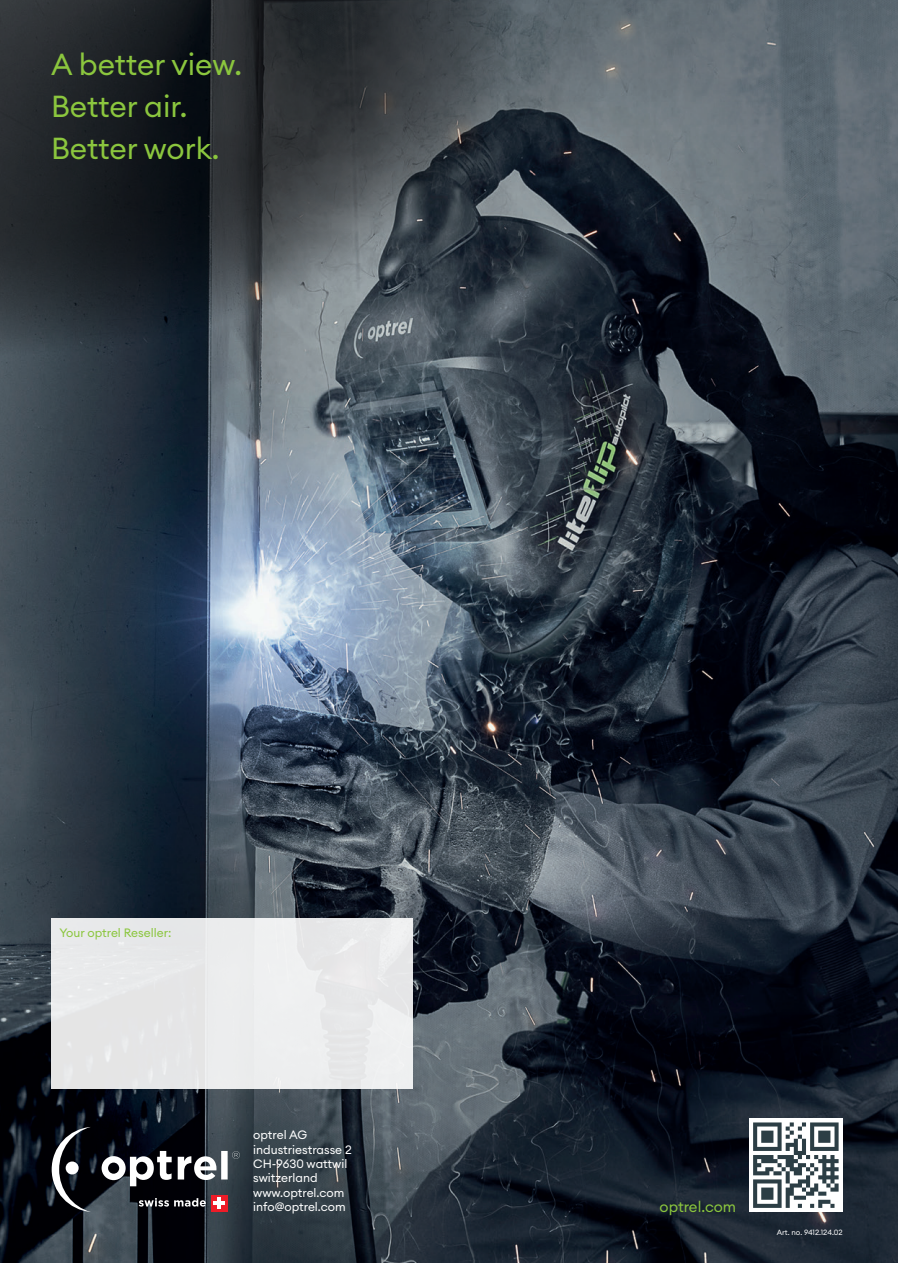
<style>
.page{position:relative;width:898px;height:1263px;background:#fff}
.page>*{position:absolute;margin:0;border:0;box-sizing:border-box;transform-origin:0 0}
.t1{font:30px/42px "Euclid Circular A";color:#8bc63e}
.t2{font:15px "Euclid Circular A";color:#8bc63e}
.t3{font:12px/14.4px "Euclid Circular A";color:#fff}
.t4{font:12px "Euclid Circular A";color:#8bc63e}
.t5{font:7.5px "Euclid Circular A";color:#fff}
</style>
<div class="page">
<img style="left:0;top:0;width:897px;height:1263px">
<svg style="left:1px;top:0;width:515px;height:355px"></svg>
<img style="left:0;top:0;width:1px;height:631px">
<svg style="left:102px;top:1151px;width:138px;height:35px"></svg>
<svg style="left:52px;top:1127px;width:39px;height:85px"></svg>
<div style="left:66px;top:1161px;width:13px;height:13px;background:#fff;border-radius:50%"></div>
<svg style="left:139px;top:1198px;width:67px;height:8px"></svg>
<div style="left:211px;top:1195px;width:17px;height:16px;background:#ee1c28"></div>
<hr style="left:217px;top:1197px;width:4px;height:12px;background:#fff">
<hr style="left:213px;top:1201px;width:12px;height:4px;background:#fff">
<div style="left:748px;top:1118px;width:94px;height:94px;background:#fff"></div>
<svg style="left:753px;top:1122px;width:85px;height:86px"></svg>
<div style="left:51px;top:918px;width:361px;height:171px;background:#e9eaeb"></div>
<h1 class="t1" style="left:51px;top:43px;width:192px">A better view.<br>Better air.<br>Better work.</h1>
<p class="t4" style="left:60px;top:925px;width:113px">Your optrel Reseller:</p>
<p class="t3" style="left:253px;top:1128px;width:100px">optrel AG industriestrasse 2<br>CH-9630 wattwil switzerland www.optrel.com info@optrel.com</p>
<p class="t2" style="left:659px;top:1197px;width:78px">optrel.com</p>
<p class="t5" style="left:776px;top:1227px;width:67px">Art. no. 9412.124.02</p>
</div>
